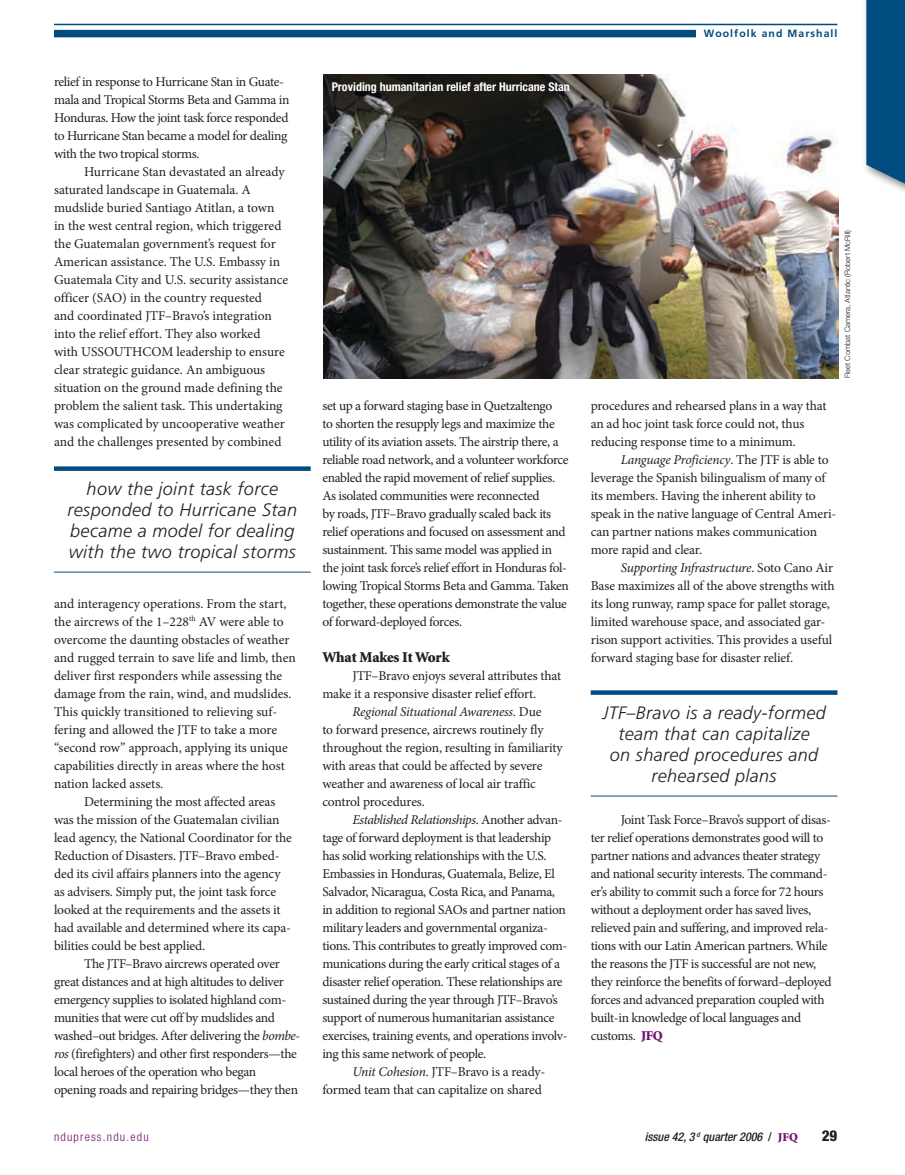
<style>
.page{position:relative;width:905px;height:1175px;background:#fff}
.page>*{position:absolute;margin:0;border:0;box-sizing:border-box;transform-origin:0 0}
.t1{font:italic 300 18px/21px "Frutiger LT Std";letter-spacing:.02em;color:#231f20;text-align:center}
.t2{font:900 15px "Minion Std";letter-spacing:-.01em;color:#231f20}
.t3{font:800 condensed 15px "Helvetica Neue LT Std";color:#231f20}
.t4{font:13.5px/18px "Minion Pro";letter-spacing:-.02em;color:#231f20}
.t5{font:13.5px/18px "Minion Pro";color:#231f20}
.t6{font:italic 13.5px "Minion Pro";letter-spacing:-.035em;color:#231f20}
.t7{font:700 condensed 12px "Helvetica Neue LT Std";color:#fff}
.t8{font:italic 500 condensed 12px "Helvetica Neue LT Std";color:#231f20}
.t9{font:300 condensed 12px "Helvetica Neue LT Std";letter-spacing:.1em;color:#711371}
.t10{font:700 10.5px "Frutiger LT Std";letter-spacing:.1em;color:#004b80}
.t11{font:300 7.5px "Helvetica Neue LT Std";color:#231f20}
.s1{font-style:italic}
.s2{font-style:normal}
.s3{font-family:"Minion Std";font-weight:900;color:#711371}
.s4{font-family:"Minion Std";font-weight:900;font-style:normal;font-stretch:normal;color:#711371}
</style>
<div class="page">
<div style="left:861px;top:0;width:43px;height:209px;background:#231f20;opacity:.6"></div>
<svg style="left:866px;top:0;width:38px;height:197px"></svg>
<div style="left:54px;top:30px;width:642px;height:7px;background:#004b80"></div>
<hr style="left:54px;top:24px;width:783px;height:1px;background:#004b80">
<img style="left:324px;top:74px;width:514px;height:304px">
<div style="left:54px;top:466px;width:256px;height:5px;background:#004b80"></div>
<hr style="left:54px;top:572px;width:256px;height:1px;background:#004b80">
<div style="left:590px;top:690px;width:247px;height:5px;background:#004b80"></div>
<hr style="left:590px;top:795px;width:247px;height:1px;background:#004b80">
<p class="t4" style="left:54px;top:72px;width:237px">relief in response to Hurricane Stan in Guate&shy;mala and Tropical Storms Beta and Gamma in Honduras. How the joint task force responded to Hurricane Stan became a model for dealing with the two tropical storms.</p>
<p class="t5" style="left:54px;top:162px;width:236px;text-indent:30px">Hurricane Stan devastated an already saturated landscape in Guatemala. A mudslide buried Santiago Atitlan, a town in the west central region, which triggered the Guatemalan government’s request for American assistance. The U.S. Embassy in Guatemala City and U.S. security assistance officer (SAO) in the country requested<br>and coordinated JTF–Bravo’s integration into the relief effort. They also worked<br>with USSOUTHCOM leadership to ensure clear strategic guidance. An ambiguous situation on the ground made defining the problem the salient task. This undertaking was complicated by uncooperative weather and the challenges presented by combined</p>
<h1 class="t1" style="left:68px;top:478px;width:231px">how the joint task force responded to Hurricane Stan became a model for dealing with the two tropical storms</h1>
<p class="t4" style="left:54px;top:594px;width:234px">and interagency operations. From the start,</p>
<p class="t4" style="left:54px;top:612px;width:231px">the aircrews of the 1–228<sup>th</sup> AV were able to</p>
<p class="t4" style="left:54px;top:630px;width:237px">overcome the daunting obstacles of weather</p>
<p class="t5" style="left:54px;top:648px;width:243px">and rugged terrain to save life and limb, then</p>
<p class="t5" style="left:54px;top:666px;width:230px">deliver first responders while assessing the</p>
<p class="t4" style="left:54px;top:684px;width:239px">damage from the rain, wind, and mudslides.</p>
<p class="t5" style="left:54px;top:702px;width:225px">This quickly transitioned to relieving suf-</p>
<p class="t5" style="left:54px;top:720px;width:224px">fering and allowed the JTF to take a more</p>
<p class="t4" style="left:54px;top:738px;width:235px">“second row” approach, applying its unique</p>
<p class="t5" style="left:54px;top:756px;width:232px">capabilities directly in areas where the host</p>
<p class="t5" style="left:54px;top:774px;width:111px">nation lacked assets.</p>
<p class="t4" style="left:84px;top:792px;width:193px">Determining the most affected areas</p>
<p class="t4" style="left:54px;top:810px;width:227px">was the mission of the Guatemalan civilian</p>
<p class="t4" style="left:54px;top:828px;width:239px">lead agency, the National Coordinator for the</p>
<p class="t4" style="left:54px;top:846px;width:227px">Reduction of Disasters. JTF–Bravo embed-</p>
<p class="t4" style="left:54px;top:864px;width:228px">ded its civil affairs planners into the agency</p>
<p class="t4" style="left:54px;top:882px;width:224px">as advisers. Simply put, the joint task force</p>
<p class="t4" style="left:54px;top:900px;width:228px">looked at the requirements and the assets it</p>
<p class="t4" style="left:54px;top:918px;width:238px">had available and determined where its capa-</p>
<p class="t4" style="left:54px;top:936px;width:153px">bilities could be best applied.</p>
<p class="t4" style="left:84px;top:954px;width:197px">The JTF–Bravo aircrews operated over</p>
<p class="t4" style="left:54px;top:972px;width:231px">great distances and at high altitudes to deliver</p>
<p class="t4" style="left:54px;top:990px;width:234px">emergency supplies to isolated highland com-</p>
<p class="t4" style="left:54px;top:1008px;width:222px">munities that were cut off by mudslides and</p>
<p class="t4" style="left:54px;top:1026px;width:247px">washed–out bridges. After delivering the <span class="s1">bombe-</span></p>
<p class="t4" style="left:54px;top:1044px;width:244px"><span class="s1">ros</span> (firefighters) and other first responders—the</p>
<p class="t4" style="left:54px;top:1062px;width:204px">local heroes of the operation who began</p>
<p class="t4" style="left:54px;top:1080px;width:245px">opening roads and repairing bridges—they then</p>
<p class="t7" style="left:332px;top:80px;width:240px">Providing humanitarian relief after Hurricane Stan</p>
<p class="t10" style="left:704px;top:27px;width:135px">Woolfolk and Marshall</p>
<p class="t4" style="left:322px;top:396px;width:248px">set up a forward staging base in Quetzaltengo<br>to shorten the resupply legs and maximize the utility of its aviation assets. The airstrip there, a reliable road network, and a volunteer workforce enabled the rapid movement of relief supplies.<br>As isolated communities were reconnected<br>by roads, JTF–Bravo gradually scaled back its relief operations and focused on assessment and sustainment. This same model was applied in the joint task force’s relief effort in Honduras fol&shy;lowing Tropical Storms Beta and Gamma. Taken together, these operations demonstrate the value of forward-deployed forces.</p>
<p class="t2" style="left:322px;top:649px;width:129px">What Makes It Work</p>
<p class="t4" style="left:322px;top:666px;width:240px;text-indent:30px">JTF–Bravo enjoys several attributes that make it a responsive disaster relief effort.</p>
<p class="t4" style="left:322px;top:702px;width:242px;text-indent:30px"><span class="s1">Regional Situational Awareness</span>. Due<br>to forward presence, aircrews routinely fly throughout the region, resulting in familiarity with areas that could be affected by severe weather and awareness of local air traffic control procedures.</p>
<p class="t6" style="left:352px;top:810px;width:212px">Established Relationships<span class="s2">. Another advan-</span></p>
<p class="t4" style="left:322px;top:828px;width:230px">tage of forward deployment is that leadership</p>
<p class="t4" style="left:322px;top:846px;width:226px">has solid working relationships with the U.S.</p>
<p class="t4" style="left:322px;top:864px;width:234px">Embassies in Honduras, Guatemala, Belize, El</p>
<p class="t4" style="left:322px;top:882px;width:234px">Salvador, Nicaragua, Costa Rica, and Panama,</p>
<p class="t4" style="left:322px;top:900px;width:245px">in addition to regional SAOs and partner nation</p>
<p class="t4" style="left:322px;top:918px;width:227px">military leaders and governmental organiza-</p>
<p class="t4" style="left:322px;top:936px;width:246px">tions. This contributes to greatly improved com-</p>
<p class="t4" style="left:322px;top:954px;width:239px">munications during the early critical stages of a</p>
<p class="t4" style="left:322px;top:972px;width:242px">disaster relief operation. These relationships are</p>
<p class="t4" style="left:322px;top:990px;width:237px">sustained during the year through JTF–Bravo’s</p>
<p class="t4" style="left:322px;top:1008px;width:234px">support of numerous humanitarian assistance</p>
<p class="t4" style="left:322px;top:1026px;width:247px">exercises, training events, and operations involv-</p>
<p class="t4" style="left:322px;top:1044px;width:165px">ing this same network of people.</p>
<p class="t4" style="left:352px;top:1062px;width:194px"><span class="s1">Unit Cohesion</span>. JTF–Bravo is a ready-</p>
<p class="t4" style="left:322px;top:1080px;width:221px">formed team that can capitalize on shared</p>
<p class="t4" style="left:590px;top:396px;width:237px">procedures and rehearsed plans in a way that an ad hoc joint task force could not, thus reducing response time to a minimum.</p>
<p class="t4" style="left:590px;top:450px;width:247px;text-indent:30px"><span class="s1">Language Proficiency</span>. The JTF is able to leverage the Spanish bilingualism of many of its members. Having the inherent ability to speak in the native language of Central Ameri&shy;can partner nations makes communication more rapid and clear.</p>
<p class="t4" style="left:590px;top:558px;width:245px;text-indent:30px"><span class="s1">Supporting Infrastructure</span>. Soto Cano Air Base maximizes all of the above strengths with its long runway, ramp space for pallet storage, limited warehouse space, and associated gar&shy;rison support activities. This provides a useful forward staging base for disaster relief.</p>
<p class="t11" style="left:842px;top:378px;width:150px;rotate:-90deg">Fleet Combat Camera, Atlantic (Robert McRill)</p>
<h1 class="t1" style="left:602px;top:702px;width:225px">JTF–Bravo is a ready-formed team that can capitalize<br>on shared procedures and rehearsed plans</h1>
<p class="t4" style="left:590px;top:810px;width:242px;text-indent:30px">Joint Task Force–Bravo’s support of disas&shy;ter relief operations demonstrates good will to partner nations and advances theater strategy and national security interests. The command&shy;er’s ability to commit such a force for 72 hours without a deployment order has saved lives, relieved pain and suffering, and improved rela&shy;tions with our Latin American partners. While the reasons the JTF is successful are not new, they reinforce the benefits of forward–deployed forces and advanced preparation coupled with built-in knowledge of local languages and customs. <span class="s3">JFQ</span></p>
<p class="t9" style="left:54px;top:1129px;width:96px">ndupress.ndu.edu</p>
<p class="t8" style="left:644px;top:1129px;width:155px">issue 42, 3 <sup>d</sup> quarter 2006 <span class="s2">/</span> <span class="s4">JFQ</span></p>
<p class="t3" style="left:821px;top:1126px;width:16px">29</p>
</div>
